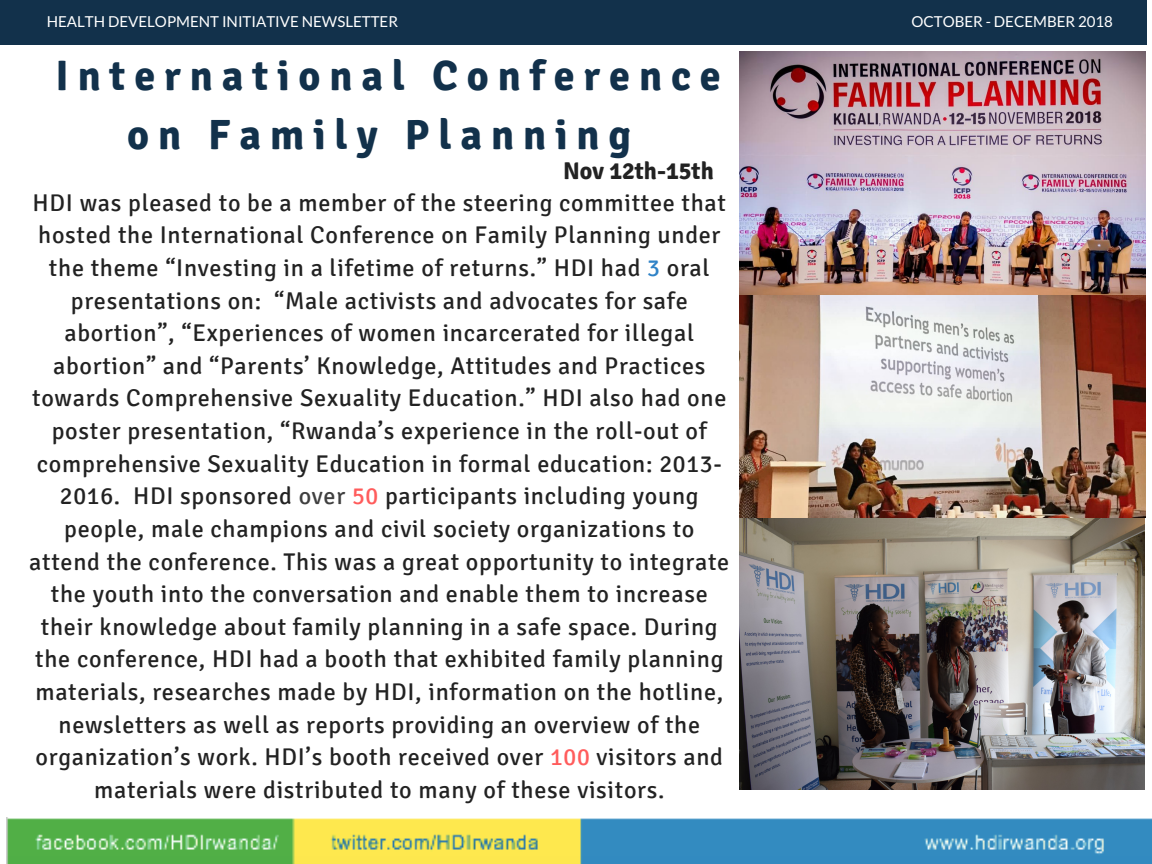
<style>
.page{position:relative;width:1152px;height:864px;background:#fff}
.page>*{position:absolute;margin:0;border:0;box-sizing:border-box;transform-origin:0 0}
.t1{font:700 42.3px/58.5px "Signika";letter-spacing:.21em;color:#12314b;text-align:center}
.t2{font:24.15px/32.7px "Signika";letter-spacing:.03em;color:#222;text-align:center}
.t3{font:700 24.15px "Signika";color:#222}
.t4{font:15.15px "Lato";color:#fff}
.s1{color:#3083c7}
.s2{color:#404040}
.s3{color:#ff5c5c}
</style>
<div class="page">
<div style="left:0;top:0;width:1146px;height:45px;background:#12314b"></div>
<img style="left:7px;top:818px;width:1145px;height:46px">
<img style="left:739px;top:52px;width:406px;height:244px">
<img style="left:739px;top:296px;width:406px;height:494px">
<p class="t4" style="left:47px;top:12px;width:353px">HEALTH DEVELOPMENT INITIATIVE NEWSLETTER</p>
<p class="t4" style="left:911px;top:12px;width:203px">OCTOBER - DECEMBER 2018</p>
<h1 class="t1" style="left:55px;top:47px;width:667px">International Conference on Family Planning</h1>
<p class="t2" style="left:29px;top:187px;width:702px">HDI was pleased to be a member of the steering committee that hosted the International Conference on Family Planning under the theme “Investing in a lifetime of returns.” HDI had <span class="s1">3</span> oral presentations on: “Male activists and advocates for safe abortion”, “Experiences of women incarcerated for illegal abortion” and “Parents’ Knowledge, Attitudes and Practices towards Comprehensive Sexuality Education.” HDI also had one poster presentation, “Rwanda’s experience in the roll-out of comprehensive Sexuality Education in formal education: 2013- 2016. HDI sponsored <span class="s2">over</span> <span class="s3">50</span> participants including young people, male champions and civil society organizations to attend the conference. This was a great opportunity to integrate the youth into the conversation and enable them to increase their knowledge about family planning in a safe space. During the conference, HDI had a booth that exhibited family planning materials, researches made by HDI, information on the hotline, newsletters as well as reports providing an overview of the organization’s work. HDI’s booth received over <span class="s3">100</span> visitors and materials were distributed to many of these visitors.</p>
<p class="t3" style="left:563px;top:156px;width:152px">Nov 12th-15th</p>
</div>
